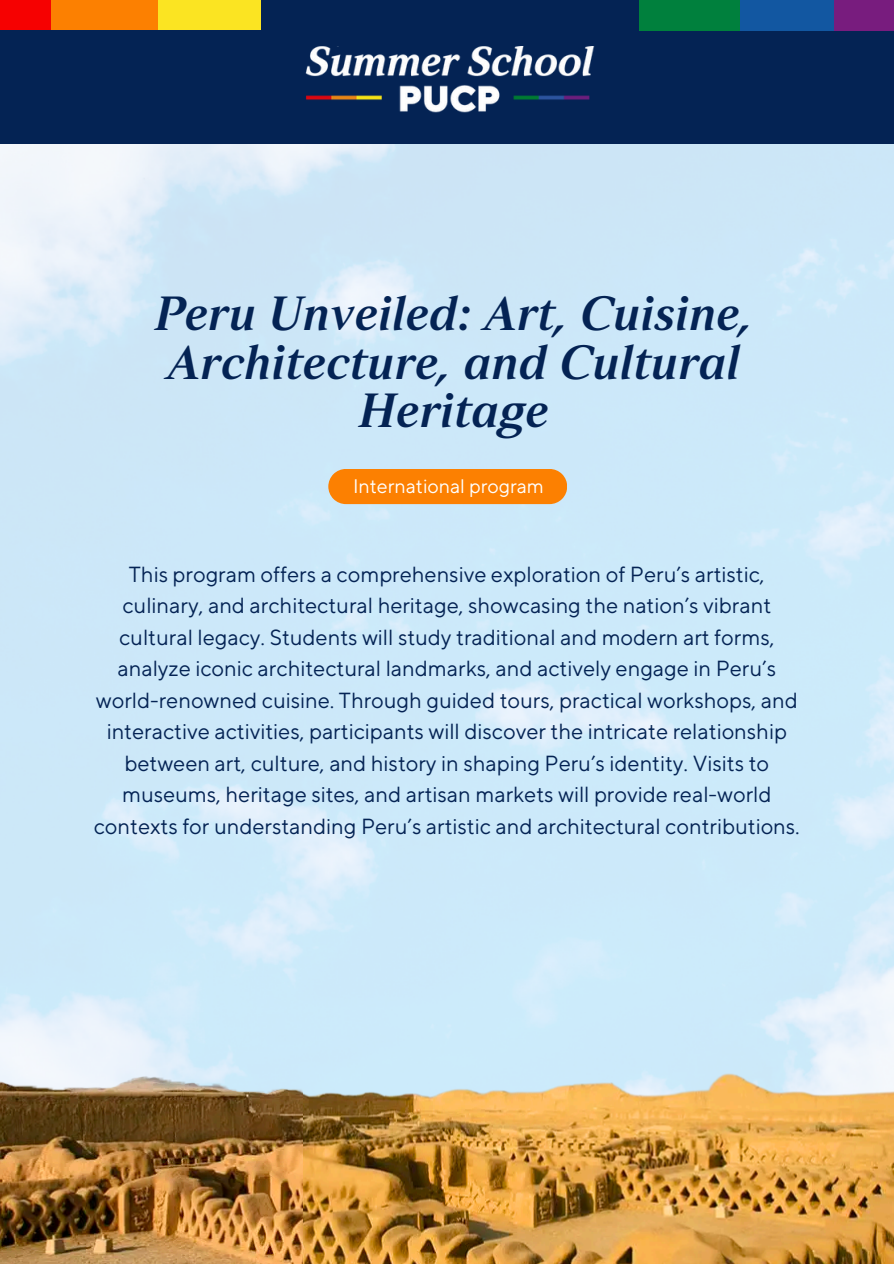
<style>
.page{position:relative;width:894px;height:1264px;background:#fff}
.page>*{position:absolute;margin:0;border:0;box-sizing:border-box;transform-origin:0 0}
.t1{font:48px/48.3px "Strato Pro Demi Bold It";color:#042354;text-align:center}
.t2{font:21.75px/31.5px "TT Norms Pro";color:#042354;text-align:center}
.t3{font:19.5px "TT Norms Pro";color:#fff}
</style>
<div class="page">
<img style="left:0;top:143px;width:893px;height:913px">
<div style="left:0;top:0;width:893px;height:143px;background:#042354"></div>
<img style="left:305px;top:46px;width:290px;height:67px">
<div style="left:153px;top:0;width:107px;height:30px;background:#fbe422"></div>
<div style="left:42px;top:0;width:115px;height:30px;background:#fc8001"></div>
<div style="left:0;top:0;width:51px;height:30px;background:#f60101"></div>
<div style="left:639px;top:0;width:104px;height:30px;background:#00803d"></div>
<div style="left:740px;top:0;width:112px;height:30px;background:#1257a1"></div>
<div style="left:834px;top:0;width:59px;height:30px;background:#781c7e"></div>
<div style="left:328px;top:469px;width:239px;height:35px;background:#fc8001"></div>
<img style="left:271px;top:1051px;width:622px;height:212px">
<img style="left:0;top:1056px;width:303px;height:207px">
<h1 class="t1" style="left:155px;top:294px;width:600px">Peru Unveiled: Art, Cuisine,<br>Architecture, and Cultural<br>Heritage</h1>
<p class="t3" style="left:353px;top:474px;width:192px">International program</p>
<p class="t2" style="left:94px;top:559px;width:707px">This program offers a comprehensive exploration of Peru’s artistic, culinary, and architectural heritage, showcasing the nation’s vibrant cultural legacy. Students will study traditional and modern art forms, analyze iconic architectural landmarks, and actively engage in Peru’s world-renowned cuisine. Through guided tours, practical workshops, and interactive activities, participants will discover the intricate relationship between art, culture, and history in shaping Peru’s identity. Visits to museums, heritage sites, and artisan markets will provide real-world contexts for understanding Peru’s artistic and architectural contributions.</p>
</div>
